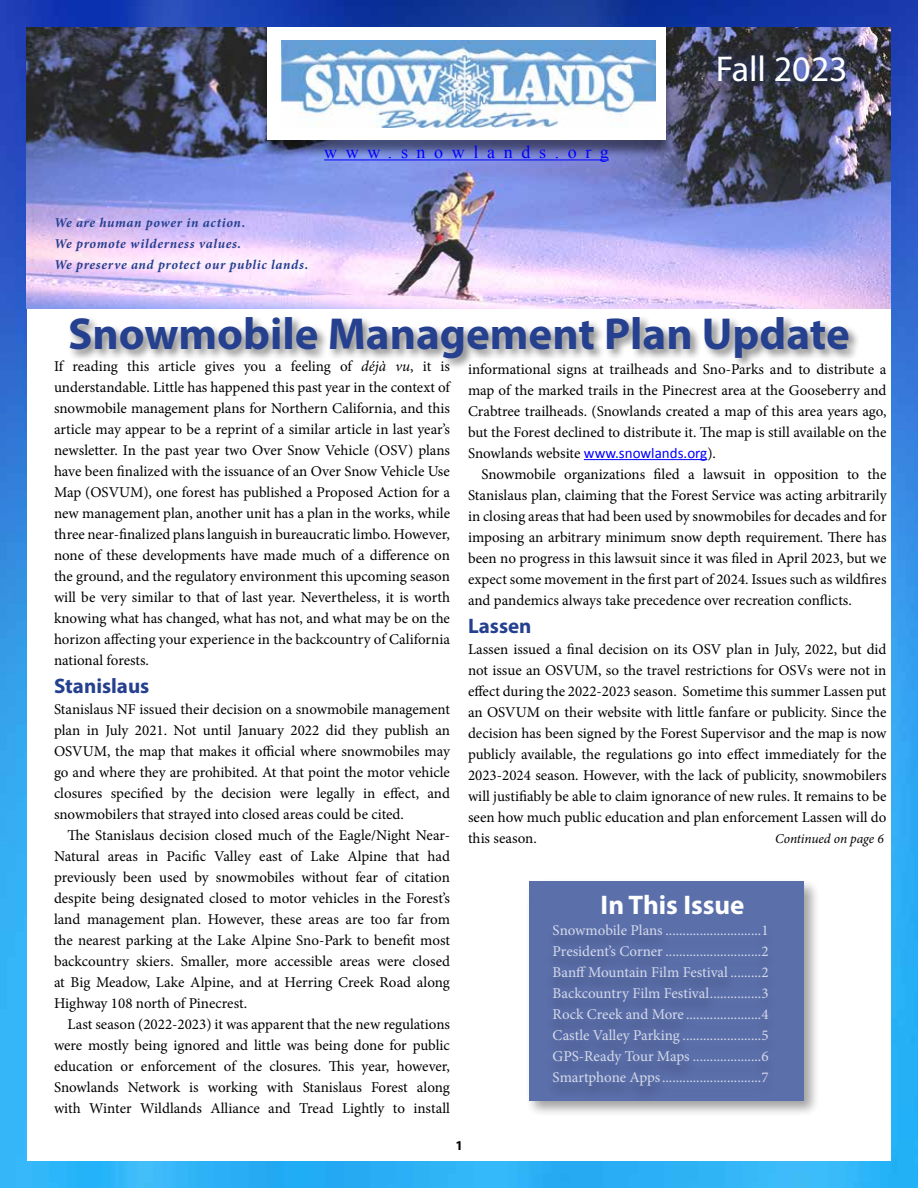
<style>
.page{position:relative;width:918px;height:1188px;background:#fff}
.page>*{position:absolute;margin:0;border:0;box-sizing:border-box;transform-origin:0 0}
.t1{font:700 45px "Myriad Pro";color:#25408f}
.t2{font:36px "Myriad Pro";color:#fff}
.t3{font:700 27px "Myriad Pro";color:#fff}
.t4{font:700 21px "Myriad Pro";color:#25408f}
.t5{font:18px "Times New Roman";letter-spacing:.48em;color:#00f}
.t6{font:15px/21px "Minion Pro";color:#000;text-align:justify}
.t7{font:15px/21px "Minion Pro";letter-spacing:-.005em;color:#fff;text-align:justify}
.t8{font:italic 700 13.5px/21px "Minion Pro";letter-spacing:.045em;color:#25408f}
.t9{font:italic 13.5px "Minion Pro";letter-spacing:-.01em;color:#000}
.t10{font:700 13.5px "Myriad Pro";color:#000}
.s1{font-style:italic}
.s2{font-family:"Calibri";color:#00f}
</style>
<div class="page">
<img style="left:0;top:0;width:918px;height:1188px">
<div style="left:27px;top:27px;width:864px;height:1134px;background:#fff"></div>
<img style="left:27px;top:27px;width:864px;height:282px">
<div style="left:259px;top:29px;width:415px;height:129px;background:#000;opacity:.5"></div>
<div style="left:267px;top:27px;width:399px;height:113px;background:#fff"></div>
<img style="left:281px;top:40px;width:374px;height:87px">
<hr style="left:324px;top:160px;width:285px;height:1px;background:#00f">
<img style="left:708px;top:46px;width:147px;height:45px">
<div style="left:526px;top:878px;width:295px;height:239px;background:#000;opacity:.5"></div>
<div style="left:529px;top:881px;width:275px;height:220px;background:#5b6fab"></div>
<div style="left:544px;top:924px;width:234px;height:180px;background:#596ca7"></div>
<div style="left:68px;top:314px;width:792px;height:56px;background:#000;opacity:.5"></div>
<hr style="left:584px;top:459px;width:123px;height:1px;background:#00f">
<p class="t5" style="left:324px;top:140px;width:286px">www.snowlands.org</p>
<p class="t8" style="left:54px;top:212px;width:256px">We are human power in action.<br>We promote wilderness values.<br>We preserve and protect our public lands.</p>
<h2 class="t2" style="left:716px;top:47px;width:133px">Fall 2023</h2>
<h1 class="t1" style="left:68px;top:304px;width:783px">Snowmobile Management Plan Update</h1>
<p class="t6" style="left:54px;top:356px;width:398px">If reading this article gives you a feeling of <span class="s1">déjà vu</span>, it is understandable. Little has happened this past year in the context of snowmobile management plans for Northern California, and this article may appear to be a reprint of a similar article in last year’s newsletter. In the past year two Over Snow Vehicle (OSV) plans have been finalized with the issuance of an Over Snow Vehicle Use Map (OSVUM), one forest has published a Proposed Action for a new management plan, another unit has a plan in the works, while three near-finalized plans languish in bureaucratic limbo. However, none of these developments have made much of a difference on the ground, and the regulatory environment this upcoming season will be very similar to that of last year. Nevertheless, it is worth knowing what has changed, what has not, and what may be on the horizon affecting your experience in the backcountry of California national forests.</p>
<h3 class="t4" style="left:54px;top:672px;width:97px">Stanislaus</h3>
<p class="t6" style="left:54px;top:699px;width:398px">Stanislaus NF issued their decision on a snowmobile management plan in July 2021. Not until January 2022 did they publish an OSVUM, the map that makes it official where snowmobiles may go and where they are prohibited. At that point the motor vehicle closures specified by the decision were legally in effect, and snowmobilers that strayed into closed areas could be cited.</p>
<p class="t6" style="left:54px;top:825px;width:398px;text-indent:14px">The Stanislaus decision closed much of the Eagle/Night Near-Natural areas in Pacific Valley east of Lake Alpine that had previously been used by snowmobiles without fear of citation despite being designated closed to motor vehicles in the Forest’s land management plan. However, these areas are too far from the nearest parking at the Lake Alpine Sno-Park to benefit most backcountry skiers. Smaller, more accessible areas were closed at Big Meadow, Lake Alpine, and at Herring Creek Road along Highway 108 north of Pinecrest.</p>
<p class="t6" style="left:54px;top:1014px;width:398px;text-indent:14px">Last season (2022-2023) it was apparent that the new regulations were mostly being ignored and little was being done for public education or enforcement of the closures. This year, however, Snowlands Network is working with Stanislaus Forest along with Winter Wildlands Alliance and Tread Lightly to install</p>
<p class="t6" style="left:468px;top:359px;width:420px">informational signs at trailheads and Sno-Parks and to distribute a map of the marked trails in the Pinecrest area at the Gooseberry and Crabtree trailheads. (Snowlands created a map of this area years ago, but the Forest declined to distribute it. The map is still available on the Snowlands website <span class="s2">www.snowlands.org</span>).</p>
<p class="t6" style="left:468px;top:464px;width:420px;text-indent:14px">Snowmobile organizations filed a lawsuit in opposition to the Stanislaus plan, claiming that the Forest Service was acting arbitrarily in closing areas that had been used by snowmobiles for decades and for imposing an arbitrary minimum snow depth requirement. There has been no progress in this lawsuit since it was filed in April 2023, but we expect some movement in the first part of 2024. Issues such as wildfires and pandemics always take precedence over recreation conflicts.</p>
<h3 class="t4" style="left:468px;top:612px;width:65px">Lassen</h3>
<p class="t6" style="left:468px;top:638px;width:420px">Lassen issued a final decision on its OSV plan in July, 2022, but did not issue an OSVUM, so the travel restrictions for OSVs were not in effect during the 2022-2023 season. Sometime this summer Lassen put an OSVUM on their website with little fanfare or publicity. Since the decision has been signed by the Forest Supervisor and the map is now publicly available, the regulations go into effect immediately for the 2023-2024 season. However, with the lack of publicity, snowmobilers will justifiably be able to claim ignorance of new rules. It remains to be seen how much public education and plan enforcement Lassen will do this season.</p>
<p class="t9" style="left:775px;top:830px;width:110px">Continued on page 6</p>
<h3 class="t3" style="left:601px;top:887px;width:145px">In This Issue</h3>
<p class="t7" style="left:553px;top:920px;width:217px">Snowmobile Plans ............................1<br>President’s Corner ............................2<br>Banff Mountain Film Festival .........2<br>Backcountry Film Festival...............3<br>Rock Creek and More ......................4<br>Castle Valley Parking .......................5<br>GPS-Ready Tour Maps ....................6<br>Smartphone Apps.............................7</p>
<p class="t10" style="left:455px;top:1137px;width:9px">1</p>
</div>
